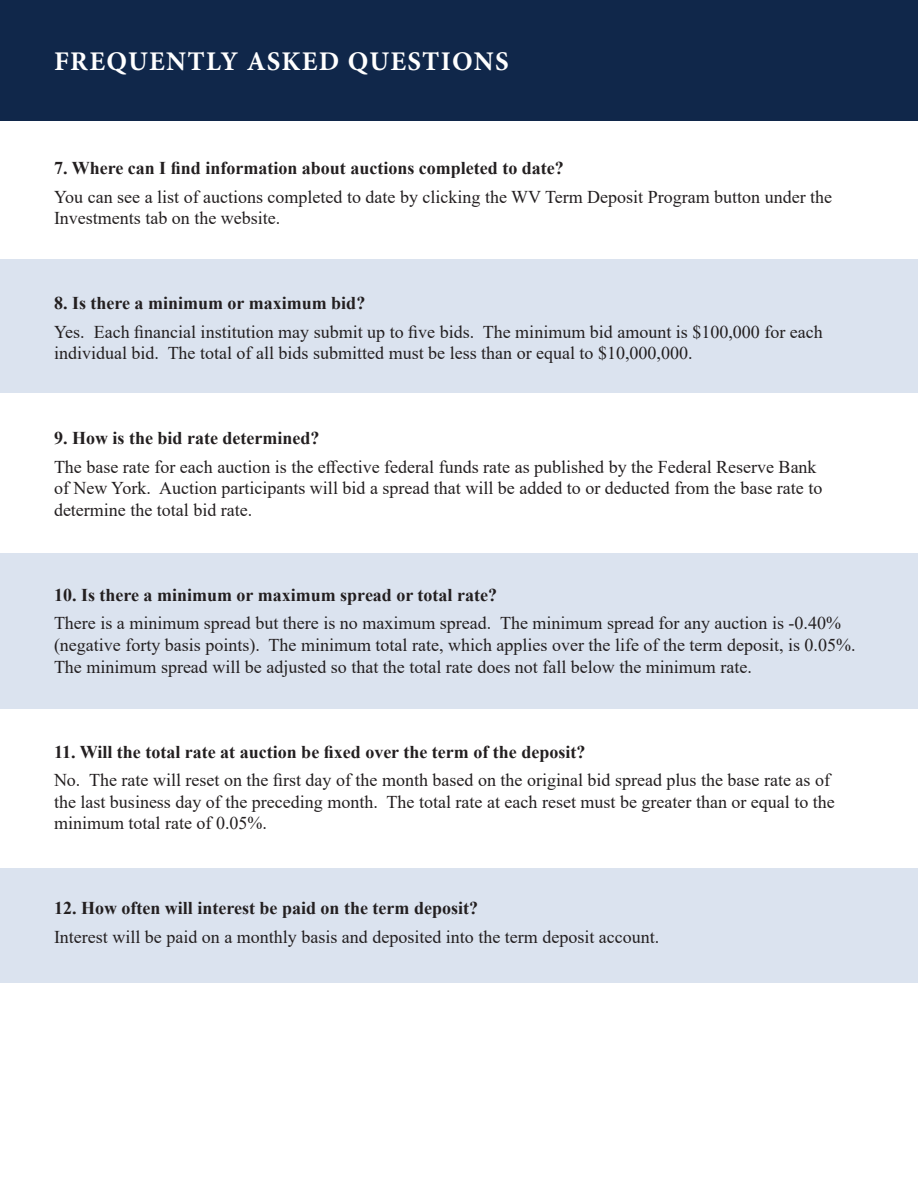
<style>
.page{position:relative;width:918px;height:1188px;background:#fff}
.page>*{position:absolute;margin:0;border:0;box-sizing:border-box;transform-origin:0 0}
.t1{font:700 27px "Minion Pro";letter-spacing:.05em;color:#fff}
.t2{font:18px/21.6px "Times New Roman";color:#231f20}
.t3{font:700 18px "Times New Roman";color:#231f20}
</style>
<div class="page">
<div style="left:0;top:0;width:918px;height:121px;background:#10274a"></div>
<div style="left:0;top:259px;width:918px;height:134px;background:#dbe3ef"></div>
<div style="left:0;top:553px;width:918px;height:155px;background:#dbe3ef"></div>
<div style="left:0;top:868px;width:918px;height:115px;background:#dbe3ef"></div>
<h1 class="t1" style="left:54px;top:43px;width:456px">FREQUENTLY ASKED QUESTIONS</h1>
<p class="t3" style="left:54px;top:155px;width:511px">7. Where can I find information about auctions completed to date?</p>
<p class="t2" style="left:54px;top:185px;width:780px">You can see a list of auctions completed to date by clicking the WV Term Deposit Program button under the<br>Investments tab on the website.</p>
<p class="t3" style="left:54px;top:290px;width:313px">8. Is there a minimum or maximum bid?</p>
<p class="t2" style="left:54px;top:320px;width:770px">Yes. Each financial institution may submit up to five bids. The minimum bid amount is $100,000 for each individual bid. The total of all bids submitted must be less than or equal to $10,000,000.</p>
<p class="t3" style="left:54px;top:425px;width:267px">9. How is the bid rate determined?</p>
<p class="t2" style="left:54px;top:455px;width:770px">The base rate for each auction is the effective federal funds rate as published by the Federal Reserve Bank of New York. Auction participants will bid a spread that will be added to or deducted from the base rate to determine the total bid rate.</p>
<p class="t3" style="left:54px;top:582px;width:445px">10. Is there a minimum or maximum spread or total rate?</p>
<p class="t2" style="left:54px;top:612px;width:803px">There is a minimum spread but there is no maximum spread. The minimum spread for any auction is -0.40% (negative forty basis points). The minimum total rate, which applies over the life of the term deposit, is 0.05%.<br>The minimum spread will be adjusted so that the total rate does not fall below the minimum rate.</p>
<p class="t3" style="left:54px;top:739px;width:533px">11. Will the total rate at auction be fixed over the term of the deposit?</p>
<p class="t2" style="left:54px;top:769px;width:782px">No. The rate will reset on the first day of the month based on the original bid spread plus the base rate as of the last business day of the preceding month. The total rate at each reset must be greater than or equal to the minimum total rate of 0.05%.</p>
<p class="t3" style="left:54px;top:895px;width:426px">12. How often will interest be paid on the term deposit?</p>
<p class="t2" style="left:54px;top:925px;width:607px">Interest will be paid on a monthly basis and deposited into the term deposit account.</p>
</div>
